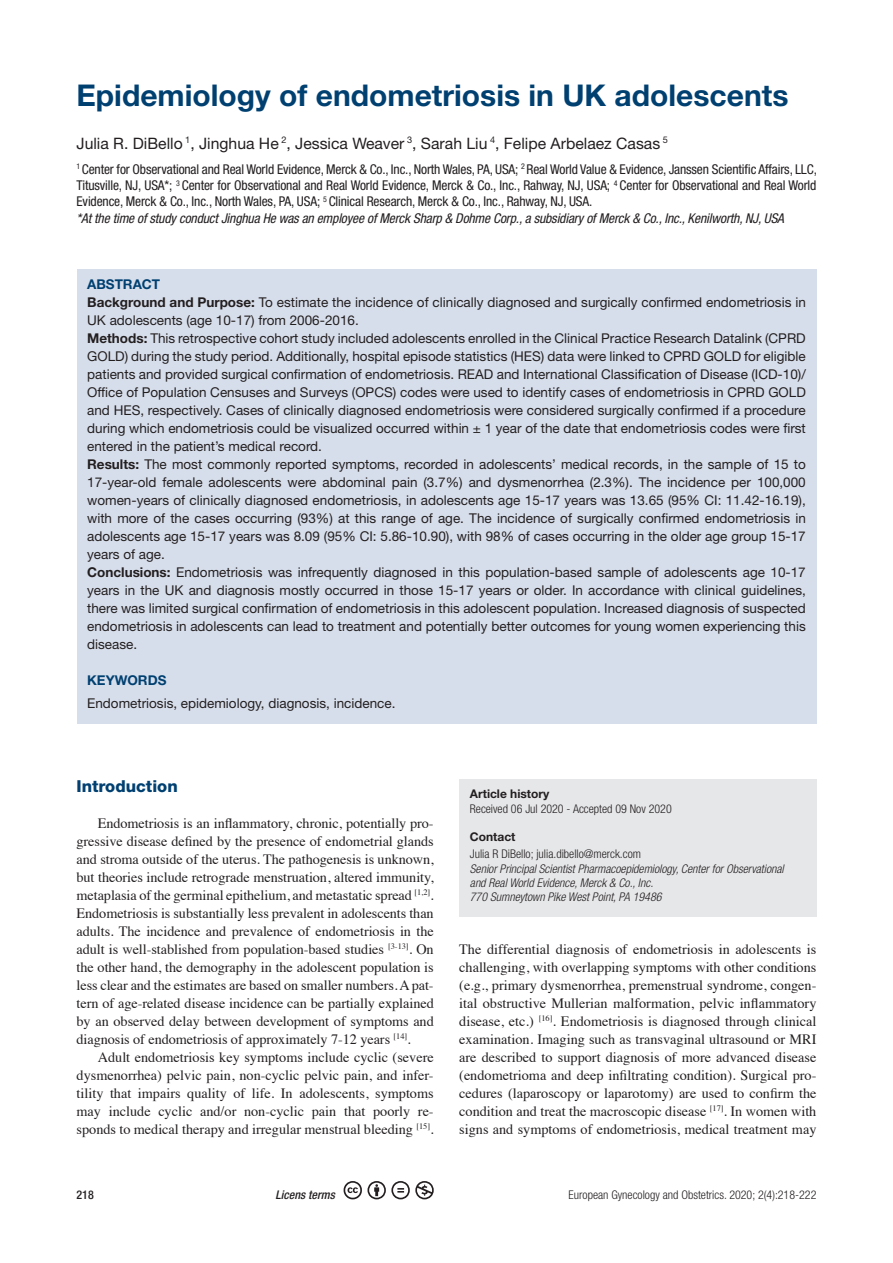
<style>
.page{position:relative;width:893px;height:1263px;background:#fff}
.page>*{position:absolute;margin:0;border:0;box-sizing:border-box;transform-origin:0 0}
.t1{font:700 30px "Helvetica Neue LT Std";color:#004071}
.t2{font:800 16.5px "Helvetica Neue LT Std";color:#004071}
.t3{font:15.75px "Helvetica Neue LT Std";color:#231f20}
.t4{font:14.25px/18px "Times";color:#231f20;text-align:justify}
.t5{font:13.5px/18px "Helvetica Neue LT Std";color:#231f20;text-align:justify}
.t6{font:condensed 13.5px/16.2px "Helvetica Neue LT Std";letter-spacing:-.01em;color:#231f20;text-align:justify}
.t7{font:italic condensed 13.5px "Helvetica Neue LT Std";letter-spacing:-.01em;color:#231f20}
.t8{font:700 13.5px "Helvetica Neue LT Std";color:#004071}
.t9{font:italic 300 condensed 12px "Helvetica Neue LT Std";color:#231f20}
.t10{font:300 condensed 12px "Helvetica Neue LT Std";color:#231f20}
.t11{font:700 12px "Helvetica Neue LT Std";color:#231f20}
.t12{font:italic 500 condensed 12px "Helvetica Neue LT Std";color:#231f20}
.t13{font:500 condensed 12px "Helvetica Neue LT Std";color:#231f20}
.s1{font-weight:700}
</style>
<div class="page">
<div style="left:77px;top:269px;width:739px;height:454px;background:#d7deeb"></div>
<div style="left:459px;top:779px;width:357px;height:137px;background:#e6e7e9"></div>
<svg style="left:344px;top:1181px;width:90px;height:18px"></svg>
<p class="t1" style="left:77px;top:77px;width:713px">Epidemiology of endometriosis in UK adolescents</p>
<p class="t3" style="left:77px;top:134px;width:593px">Julia R. DiBello <sup>1</sup>, Jinghua He <sup>2</sup>, Jessica Weaver <sup>3</sup>, Sarah Liu <sup>4</sup>, Felipe Arbelaez Casas <sup>5</sup></p>
<p class="t6" style="left:77px;top:161px;width:742px"><sup>1</sup> Center for Observational and Real World Evidence, Merck &amp; Co., Inc., North Wales, PA, USA; <sup>2</sup> Real World Value &amp; Evidence, Janssen Scientific Affairs, LLC, Titusville, NJ, USA*; <sup>3</sup> Center for Observational and Real World Evidence, Merck &amp; Co., Inc., Rahway, NJ, USA; <sup>4</sup> Center for Observational and Real World Evidence, Merck &amp; Co., Inc., North Wales, PA, USA; <sup>5</sup> Clinical Research, Merck &amp; Co., Inc., Rahway, NJ, USA.</p>
<p class="t7" style="left:77px;top:210px;width:709px">*At the time of study conduct Jinghua He was an employee of Merck Sharp &amp; Dohme Corp., a subsidiary of Merck &amp; Co., Inc., Kenilworth, NJ, USA</p>
<p class="t8" style="left:87px;top:276px;width:75px">ABSTRACT</p>
<p class="t5" style="left:87px;top:293px;width:720px"><span class="s1">Background and Purpose:</span> To estimate the incidence of clinically diagnosed and surgically confirmed endometriosis in<br>UK adolescents (age 10-17) from 2006-2016.</p>
<p class="t5" style="left:87px;top:329px;width:720px"><span class="s1">Methods:</span> This retrospective cohort study included adolescents enrolled in the Clinical Practice Research Datalink (CPRD GOLD) during the study period. Additionally, hospital episode statistics (HES) data were linked to CPRD GOLD for eligible patients and provided surgical confirmation of endometriosis. READ and International Classification of Disease (ICD-10)/ Office of Population Censuses and Surveys (OPCS) codes were used to identify cases of endometriosis in CPRD GOLD and HES, respectively. Cases of clinically diagnosed endometriosis were considered surgically confirmed if a procedure during which endometriosis could be visualized occurred within ± 1 year of the date that endometriosis codes were first entered in the patient’s medical record.</p>
<p class="t5" style="left:87px;top:455px;width:720px"><span class="s1">Results:</span> The most commonly reported symptoms, recorded in adolescents’ medical records, in the sample of 15 to 17-year-old female adolescents were abdominal pain (3.7%) and dysmenorrhea (2.3%). The incidence per 100,000 women-years of clinically diagnosed endometriosis, in adolescents age 15-17 years was 13.65 (95% CI: 11.42-16.19), with more of the cases occurring (93%) at this range of age. The incidence of surgically confirmed endometriosis in adolescents age 15-17 years was 8.09 (95% CI: 5.86-10.90), with 98% of cases occurring in the older age group 15-17 years of age.</p>
<p class="t5" style="left:87px;top:563px;width:720px"><span class="s1">Conclusions:</span> Endometriosis was infrequently diagnosed in this population-based sample of adolescents age 10-17 years in the UK and diagnosis mostly occurred in those 15-17 years or older. In accordance with clinical guidelines, there was limited surgical confirmation of endometriosis in this adolescent population. Increased diagnosis of suspected endometriosis in adolescents can lead to treatment and potentially better outcomes for young women experiencing this disease.</p>
<p class="t8" style="left:87px;top:672px;width:81px">KEYWORDS</p>
<p class="t5" style="left:87px;top:694px;width:310px">Endometriosis, epidemiology, diagnosis, incidence.</p>
<p class="t2" style="left:77px;top:776px;width:103px">Introduction</p>
<p class="t4" style="left:77px;top:813px;width:359px;text-indent:21px">Endometriosis is an inflammatory, chronic, potentially pro&shy;gressive disease defined by the presence of endometrial glands and stroma outside of the uterus. The pathogenesis is unknown, but theories include retrograde menstruation, altered immunity, metaplasia of the germinal epithelium, and metastatic spread <sup>[1,2]</sup>.<br>Endometriosis is substantially less prevalent in adolescents than adults. The incidence and prevalence of endometriosis in the adult is well-stablished from population-based studies <sup>[3-13]</sup>. On the other hand, the demography in the adolescent population is less clear and the estimates are based on smaller numbers. A pat&shy;tern of age-related disease incidence can be partially explained by an observed delay between development of symptoms and diagnosis of endometriosis of approximately 7-12 years <sup>[14]</sup>.</p>
<p class="t4" style="left:77px;top:1047px;width:359px;text-indent:21px">Adult endometriosis key symptoms include cyclic (severe dysmenorrhea) pelvic pain, non-cyclic pelvic pain, and infer&shy;tility that impairs quality of life. In adolescents, symptoms may include cyclic and/or non-cyclic pain that poorly re&shy;sponds to medical therapy and irregular menstrual bleeding <sup>[15]</sup>.</p>
<p class="t11" style="left:470px;top:786px;width:81px">Article history</p>
<p class="t10" style="left:470px;top:801px;width:203px">Received 06 Jul 2020 - Accepted 09 Nov 2020</p>
<p class="t11" style="left:470px;top:829px;width:47px">Contact</p>
<p class="t10" style="left:470px;top:847px;width:173px">Julia R DiBello; julia.dibello@merck.com</p>
<p class="t9" style="left:470px;top:861px;width:315px">Senior Principal Scientist Pharmacoepidemiology, Center for Observational</p>
<p class="t9" style="left:470px;top:876px;width:185px">and Real World Evidence, Merck &amp; Co., Inc.</p>
<p class="t9" style="left:470px;top:890px;width:193px">770 Sumneytown Pike West Point, PA 19486</p>
<p class="t4" style="left:459px;top:939px;width:359px">The differential diagnosis of endometriosis in adolescents is challenging, with overlapping symptoms with other conditions (e.g., primary dysmenorrhea, premenstrual syndrome, congen&shy;ital obstructive Mullerian malformation, pelvic inflammatory disease, etc.) <sup>[16]</sup>. Endometriosis is diagnosed through clinical examination. Imaging such as transvaginal ultrasound or MRI are described to support diagnosis of more advanced disease (endometrioma and deep infiltrating condition). Surgical pro&shy;cedures (laparoscopy or laparotomy) are used to confirm the condition and treat the macroscopic disease <sup>[17]</sup>. In women with signs and symptoms of endometriosis, medical treatment may</p>
<p class="t13" style="left:77px;top:1187px;width:19px">218</p>
<p class="t10" style="left:569px;top:1188px;width:249px">European Gynecology and Obstetrics. 2020; 2(4):218-222</p>
<p class="t12" style="left:276px;top:1187px;width:61px">Licens terms</p>
</div>
